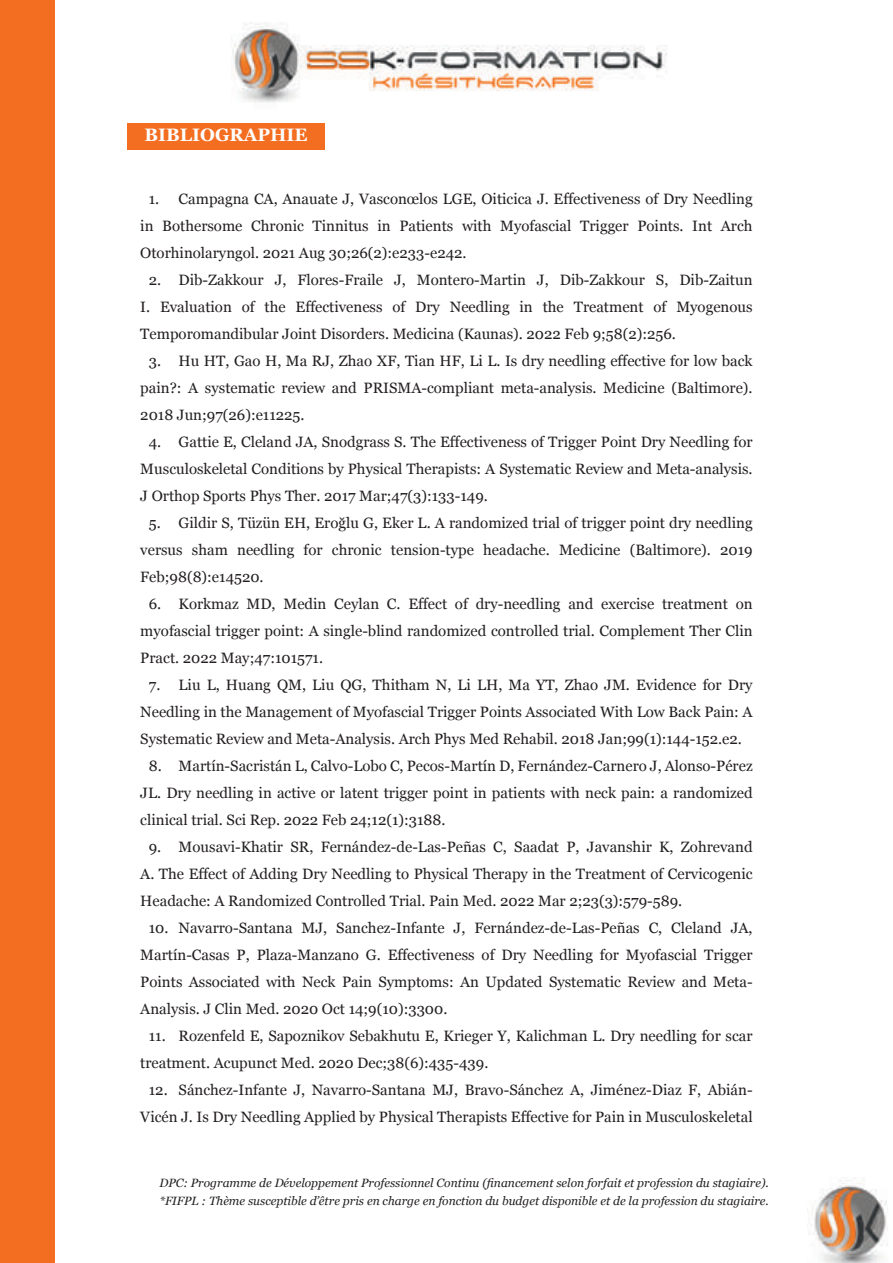
<style>
.page{position:relative;width:893px;height:1263px;background:#fff}
.page>*{position:absolute;margin:0;border:0;box-sizing:border-box;transform-origin:0 0}
.t1{font:700 18px "Georgia";color:#fff}
.t2{font:15px/27px "Georgia";color:#231f20;text-align:justify}
.t3{font:italic 12px/18px "Georgia";color:#231f20}
</style>
<div class="page">
<div style="left:0;top:0;width:54px;height:1263px;background:#f36e21"></div>
<img style="left:809px;top:1180px;width:79px;height:83px">
<img style="left:231px;top:22px;width:436px;height:81px">
<div style="left:128px;top:123px;width:197px;height:26px;background:#f36e21"></div>
<p class="t1" style="left:145px;top:121px;width:164px">BIBLIOGRAPHIE</p>
<p class="t2" style="left:140px;top:185px;width:614px;text-indent:9px">1. Campagna CA, Anauate J, Vasconœlos LGE, Oiticica J. Effectiveness of Dry Needling in Bothersome Chronic Tinnitus in Patients with Myofascial Trigger Points. Int Arch Otorhinolaryngol. 2021 Aug 30;26(2):e233-e242.</p>
<p class="t2" style="left:140px;top:266px;width:614px;text-indent:9px">2. Dib-Zakkour J, Flores-Fraile J, Montero-Martin J, Dib-Zakkour S, Dib-Zaitun I. Evaluation of the Effectiveness of Dry Needling in the Treatment of Myogenous Temporomandibular Joint Disorders. Medicina (Kaunas). 2022 Feb 9;58(2):256.</p>
<p class="t2" style="left:140px;top:347px;width:614px;text-indent:9px">3. Hu HT, Gao H, Ma RJ, Zhao XF, Tian HF, Li L. Is dry needling effective for low back pain?: A systematic review and PRISMA-compliant meta-analysis. Medicine (Baltimore).<br>2018 Jun;97(26):e11225.</p>
<p class="t2" style="left:140px;top:428px;width:614px;text-indent:9px">4. Gattie E, Cleland JA, Snodgrass S. The Effectiveness of Trigger Point Dry Needling for Musculoskeletal Conditions by Physical Therapists: A Systematic Review and Meta-analysis.<br>J Orthop Sports Phys Ther. 2017 Mar;47(3):133-149.</p>
<p class="t2" style="left:140px;top:509px;width:614px;text-indent:9px">5. Gildir S, Tüzün EH, Eroğlu G, Eker L. A randomized trial of trigger point dry needling versus sham needling for chronic tension-type headache. Medicine (Baltimore). 2019<br>Feb;98(8):e14520.</p>
<p class="t2" style="left:140px;top:590px;width:614px;text-indent:9px">6. Korkmaz MD, Medin Ceylan C. Effect of dry-needling and exercise treatment on myofascial trigger point: A single-blind randomized controlled trial. Complement Ther Clin Pract. 2022 May;47:101571.</p>
<p class="t2" style="left:140px;top:671px;width:614px;text-indent:9px">7. Liu L, Huang QM, Liu QG, Thitham N, Li LH, Ma YT, Zhao JM. Evidence for Dry Needling in the Management of Myofascial Trigger Points Associated With Low Back Pain: A Systematic Review and Meta-Analysis. Arch Phys Med Rehabil. 2018 Jan;99(1):144-152.e2.</p>
<p class="t2" style="left:140px;top:752px;width:614px;text-indent:9px">8. Martín-Sacristán L, Calvo-Lobo C, Pecos-Martín D, Fernández-Carnero J, Alonso-Pérez JL. Dry needling in active or latent trigger point in patients with neck pain: a randomized clinical trial. Sci Rep. 2022 Feb 24;12(1):3188.</p>
<p class="t2" style="left:140px;top:833px;width:614px;text-indent:9px">9. Mousavi-Khatir SR, Fernández-de-Las-Peñas C, Saadat P, Javanshir K, Zohrevand A. The Effect of Adding Dry Needling to Physical Therapy in the Treatment of Cervicogenic Headache: A Randomized Controlled Trial. Pain Med. 2022 Mar 2;23(3):579-589.</p>
<p class="t2" style="left:140px;top:914px;width:614px;text-indent:9px">10. Navarro-Santana MJ, Sanchez-Infante J, Fernández-de-Las-Peñas C, Cleland JA, Martín-Casas P, Plaza-Manzano G. Effectiveness of Dry Needling for Myofascial Trigger Points Associated with Neck Pain Symptoms: An Updated Systematic Review and Meta-Analysis. J Clin Med. 2020 Oct 14;9(10):3300.</p>
<p class="t2" style="left:140px;top:1022px;width:614px;text-indent:9px">11. Rozenfeld E, Sapoznikov Sebakhutu E, Krieger Y, Kalichman L. Dry needling for scar treatment. Acupunct Med. 2020 Dec;38(6):435-439.</p>
<p class="t2" style="left:140px;top:1076px;width:614px;text-align:center">12. Sánchez-Infante J, Navarro-Santana MJ, Bravo-Sánchez A, Jiménez-Diaz F, Abián-<br>Vicén J. Is Dry Needling Applied by Physical Therapists Effective for Pain in Musculoskeletal</p>
<p class="t3" style="left:159px;top:1173px;width:611px">DPC: Programme de Développement Professionnel Continu (financement selon forfait et profession du stagiaire). *FIFPL : Thème susceptible d’être pris en charge en fonction du budget disponible et de la profession du stagiaire.</p>
</div>
